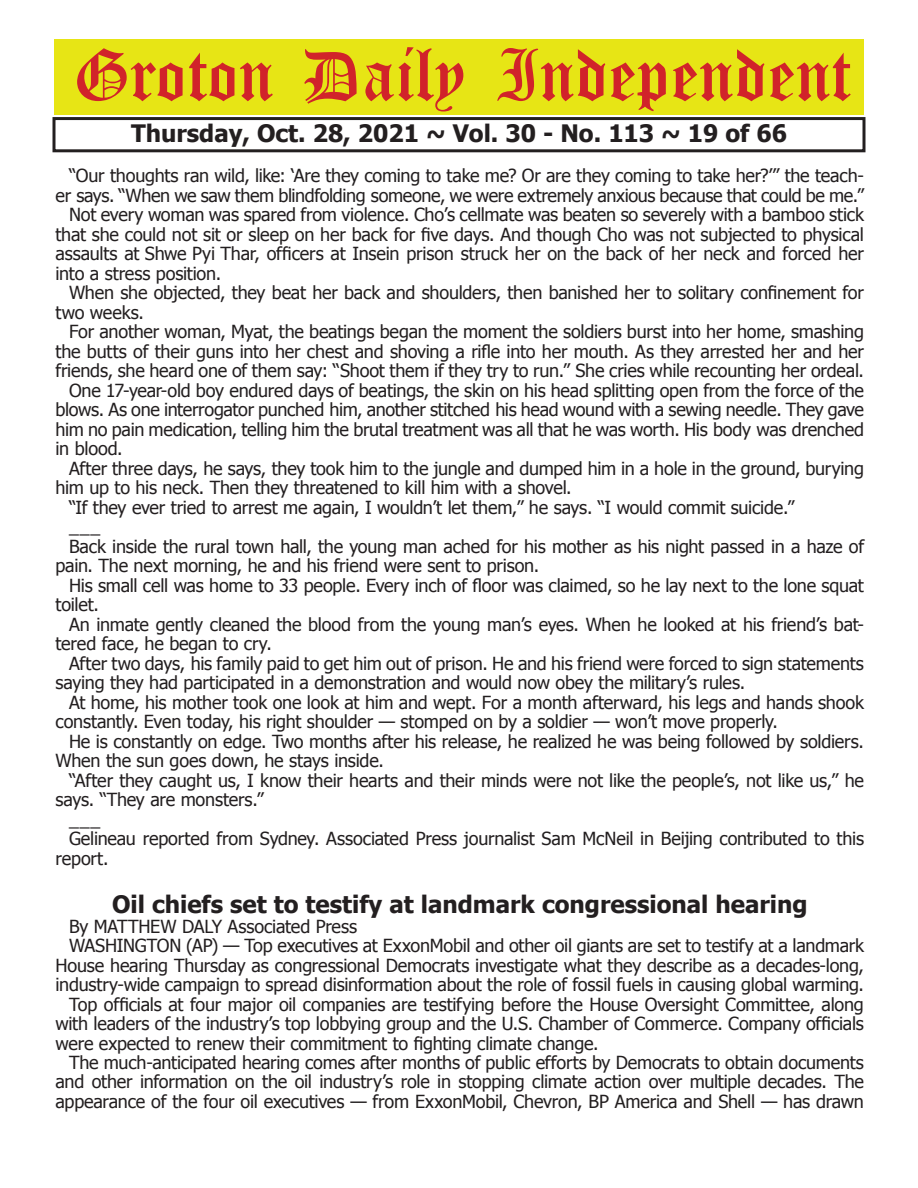
<style>
.page{position:relative;width:918px;height:1188px;background:#fff}
.page>*{position:absolute;margin:0;border:0;box-sizing:border-box;transform-origin:0 0}
.t1{font:54px "Old English Five";color:#d1232a}
.t2{font:700 24px "Tahoma";color:#231f20}
.t3{font:18px "Tahoma";letter-spacing:-.01em;color:#231f20}
</style>
<div class="page">
<div style="left:52px;top:117px;width:814px;height:35px;border:3px solid #231f20"></div>
<div style="left:54px;top:40px;width:810px;height:75px;background:#e7e515"></div>
<h1 class="t1" style="left:73px;top:50px;width:779px">Groton Daily Independent</h1>
<h2 class="t2" style="left:131px;top:116px;width:658px">Thursday, Oct. 28, 2021 ~ Vol. 30 - No. 113 ~ 19 of 66</h2>
<p class="t3" style="left:69px;top:164px;width:796px">“Our thoughts ran wild, like: ‘Are they coming to take me? Or are they coming to take her?’” the teach-</p>
<p class="t3" style="left:56px;top:183px;width:810px">er says. “When we saw them blindfolding someone, we were extremely anxious because that could be me.”</p>
<p class="t3" style="left:69px;top:203px;width:797px">Not every woman was spared from violence. Cho’s cellmate was beaten so severely with a bamboo stick</p>
<p class="t3" style="left:56px;top:222px;width:810px">that she could not sit or sleep on her back for five days. And though Cho was not subjected to physical</p>
<p class="t3" style="left:56px;top:242px;width:810px">assaults at Shwe Pyi Thar, officers at Insein prison struck her on the back of her neck and forced her</p>
<p class="t3" style="left:56px;top:261px;width:167px">into a stress position.</p>
<p class="t3" style="left:69px;top:281px;width:796px">When she objected, they beat her back and shoulders, then banished her to solitary confinement for</p>
<p class="t3" style="left:56px;top:300px;width:90px">two weeks.</p>
<p class="t3" style="left:69px;top:320px;width:796px">For another woman, Myat, the beatings began the moment the soldiers burst into her home, smashing</p>
<p class="t3" style="left:56px;top:339px;width:810px">the butts of their guns into her chest and shoving a rifle into her mouth. As they arrested her and her</p>
<p class="t3" style="left:56px;top:359px;width:810px">friends, she heard one of them say: “Shoot them if they try to run.” She cries while recounting her ordeal.</p>
<p class="t3" style="left:69px;top:378px;width:797px">One 17-year-old boy endured days of beatings, the skin on his head splitting open from the force of the</p>
<p class="t3" style="left:56px;top:398px;width:810px">blows. As one interrogator punched him, another stitched his head wound with a sewing needle. They gave</p>
<p class="t3" style="left:56px;top:417px;width:810px">him no pain medication, telling him the brutal treatment was all that he was worth. His body was drenched</p>
<p class="t3" style="left:56px;top:437px;width:69px">in blood.</p>
<p class="t3" style="left:69px;top:456px;width:797px">After three days, he says, they took him to the jungle and dumped him in a hole in the ground, burying</p>
<p class="t3" style="left:56px;top:476px;width:518px">him up to his neck. Then they threatened to kill him with a shovel.</p>
<p class="t3" style="left:69px;top:495px;width:727px">“If they ever tried to arrest me again, I wouldn’t let them,” he says. “I would commit suicide.”</p>
<p class="t3" style="left:69px;top:515px;width:33px">___</p>
<p class="t3" style="left:69px;top:534px;width:797px">Back inside the rural town hall, the young man ached for his mother as his night passed in a haze of</p>
<p class="t3" style="left:56px;top:554px;width:485px">pain. The next morning, he and his friend were sent to prison.</p>
<p class="t3" style="left:69px;top:573px;width:796px">His small cell was home to 33 people. Every inch of floor was claimed, so he lay next to the lone squat</p>
<p class="t3" style="left:56px;top:592px;width:45px">toilet.</p>
<p class="t3" style="left:69px;top:612px;width:796px">An inmate gently cleaned the blood from the young man’s eyes. When he looked at his friend’s bat-</p>
<p class="t3" style="left:56px;top:631px;width:218px">tered face, he began to cry.</p>
<p class="t3" style="left:69px;top:651px;width:796px">After two days, his family paid to get him out of prison. He and his friend were forced to sign statements</p>
<p class="t3" style="left:56px;top:670px;width:691px">saying they had participated in a demonstration and would now obey the military’s rules.</p>
<p class="t3" style="left:69px;top:690px;width:797px">At home, his mother took one look at him and wept. For a month afterward, his legs and hands shook</p>
<p class="t3" style="left:56px;top:709px;width:724px">constantly. Even today, his right shoulder — stomped on by a soldier — won’t move properly.</p>
<p class="t3" style="left:69px;top:729px;width:796px">He is constantly on edge. Two months after his release, he realized he was being followed by soldiers.</p>
<p class="t3" style="left:56px;top:748px;width:330px">When the sun goes down, he stays inside.</p>
<p class="t3" style="left:69px;top:768px;width:796px">“After they caught us, I know their hearts and their minds were not like the people’s, not like us,” he</p>
<p class="t3" style="left:56px;top:787px;width:210px">says. “They are monsters.”</p>
<p class="t3" style="left:69px;top:807px;width:33px">___</p>
<p class="t3" style="left:69px;top:826px;width:797px">Gelineau reported from Sydney. Associated Press journalist Sam McNeil in Beijing contributed to this</p>
<p class="t3" style="left:56px;top:846px;width:55px">report.</p>
<h2 class="t2" style="left:112px;top:887px;width:697px">Oil chiefs set to testify at landmark congressional hearing</h2>
<p class="t3" style="left:69px;top:914px;width:290px">By MATTHEW DALY Associated Press</p>
<p class="t3" style="left:69px;top:933px;width:797px">WASHINGTON (AP) — Top executives at ExxonMobil and other oil giants are set to testify at a landmark</p>
<p class="t3" style="left:56px;top:953px;width:810px">House hearing Thursday as congressional Democrats investigate what they describe as a decades-long,</p>
<p class="t3" style="left:56px;top:972px;width:810px">industry-wide campaign to spread disinformation about the role of fossil fuels in causing global warming.</p>
<p class="t3" style="left:69px;top:992px;width:796px">Top officials at four major oil companies are testifying before the House Oversight Committee, along</p>
<p class="t3" style="left:56px;top:1011px;width:810px">with leaders of the industry’s top lobbying group and the U.S. Chamber of Commerce. Company officials</p>
<p class="t3" style="left:56px;top:1031px;width:545px">were expected to renew their commitment to fighting climate change.</p>
<p class="t3" style="left:69px;top:1050px;width:796px">The much-anticipated hearing comes after months of public efforts by Democrats to obtain documents</p>
<p class="t3" style="left:56px;top:1070px;width:810px">and other information on the oil industry’s role in stopping climate action over multiple decades. The</p>
<p class="t3" style="left:56px;top:1089px;width:810px">appearance of the four oil executives — from ExxonMobil, Chevron, BP America and Shell — has drawn</p>
</div>
